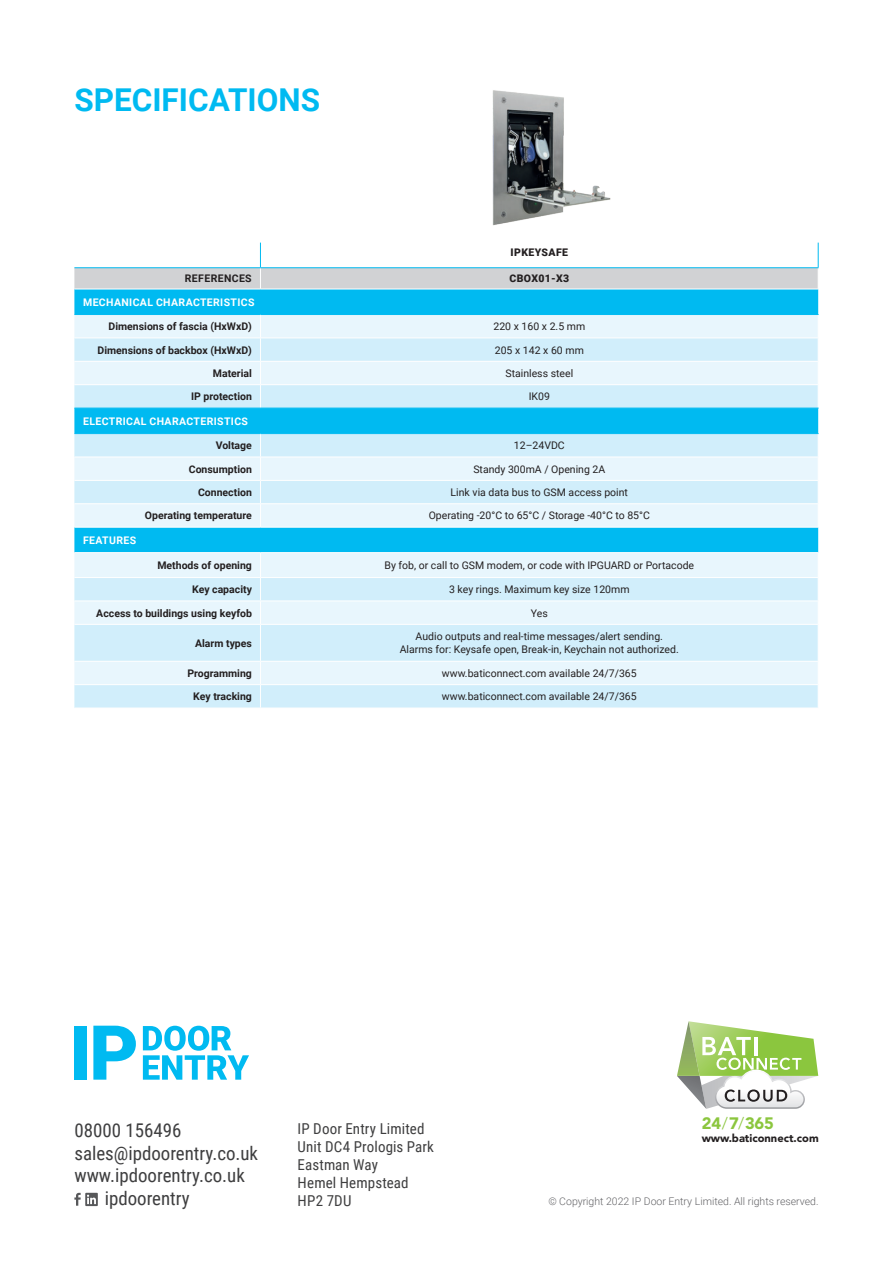
<style>
.page{position:relative;width:893px;height:1263px;background:#fff}
.page>*{position:absolute;margin:0;border:0;box-sizing:border-box;transform-origin:0 0}
.t1{font:700 31.5px "Roboto";color:#00baf1}
.t2{font:18.9px "Roboto Condensed";color:#3e3e3f}
.t3{font:900 16.5px "Avenir LT Std";color:#8bc63e}
.t4{font:15px/18px "Roboto Condensed";letter-spacing:.01em;color:#3e3e3f}
.t5{font:900 11.1px "Avenir LT Std";color:#231f20}
.t6{font:10.5px/12.6px "Roboto";color:#231f20;text-align:center}
.t7{font:700 10.5px "Roboto";color:#231f20}
.t8{font:700 10.5px "Roboto";letter-spacing:.035em;color:#fff}
.t9{font:300 10.5px "Roboto";color:#636366}
.t10{font:900 10.5px "Roboto";letter-spacing:.035em;color:#231f20}
.t11{font:700 10.5px "Roboto";letter-spacing:.035em;color:#231f20}
.s1{font-weight:300}
</style>
<div class="page">
<div style="left:74px;top:290px;width:744px;height:24px;background:#00baf1"></div>
<div style="left:74px;top:315px;width:744px;height:22px;background:#e8f6fd"></div>
<svg style="left:74px;top:339px;width:744px;height:369px;background:#bdeafa"></svg>
<hr style="left:74px;top:361px;width:186px;height:1px;background:#fff">
<hr style="left:260px;top:361px;width:559px;height:1px;background:#fff">
<hr style="left:74px;top:384px;width:186px;height:1px;background:#fff">
<hr style="left:260px;top:384px;width:559px;height:1px;background:#fff">
<svg style="left:260px;top:315px;width:1px;height:93px"></svg>
<hr style="left:74px;top:457px;width:186px;height:1px;background:#fff">
<hr style="left:260px;top:457px;width:559px;height:1px;background:#fff">
<hr style="left:74px;top:503px;width:186px;height:1px;background:#fff">
<hr style="left:260px;top:503px;width:559px;height:1px;background:#fff">
<svg style="left:260px;top:434px;width:1px;height:93px"></svg>
<hr style="left:74px;top:552px;width:186px;height:1px;background:#fff">
<hr style="left:260px;top:552px;width:559px;height:1px;background:#fff">
<hr style="left:74px;top:577px;width:186px;height:1px;background:#fff">
<hr style="left:260px;top:577px;width:559px;height:1px;background:#fff">
<hr style="left:74px;top:600px;width:186px;height:1px;background:#fff">
<hr style="left:260px;top:600px;width:559px;height:1px;background:#fff">
<svg style="left:260px;top:553px;width:1px;height:71px"></svg>
<hr style="left:74px;top:624px;width:186px;height:1px;background:#fff">
<hr style="left:260px;top:624px;width:559px;height:1px;background:#fff">
<hr style="left:260px;top:625px;width:1px;height:36px;background:#fff">
<hr style="left:74px;top:661px;width:186px;height:1px;background:#fff">
<hr style="left:260px;top:661px;width:559px;height:1px;background:#fff">
<hr style="left:74px;top:684px;width:186px;height:1px;background:#fff">
<hr style="left:260px;top:684px;width:559px;height:1px;background:#fff">
<svg style="left:260px;top:662px;width:1px;height:46px"></svg>
<hr style="left:74px;top:480px;width:186px;height:1px;background:#fff">
<hr style="left:260px;top:480px;width:559px;height:1px;background:#fff">
<hr style="left:74px;top:527px;width:186px;height:1px;background:#fff">
<hr style="left:260px;top:527px;width:559px;height:1px;background:#fff">
<svg style="left:74px;top:243px;width:745px;height:46px"></svg>
<hr style="left:74px;top:267px;width:186px;height:1px;background:#00baf1">
<hr style="left:260px;top:267px;width:559px;height:1px;background:#00baf1">
<hr style="left:74px;top:314px;width:186px;height:1px;background:#00baf1">
<hr style="left:260px;top:314px;width:559px;height:1px;background:#00baf1">
<hr style="left:74px;top:408px;width:186px;height:1px;background:#00baf1">
<hr style="left:260px;top:408px;width:559px;height:1px;background:#00baf1">
<hr style="left:74px;top:433px;width:186px;height:1px;background:#00baf1">
<hr style="left:260px;top:433px;width:559px;height:1px;background:#00baf1">
<img style="left:492px;top:90px;width:119px;height:136px">
<svg style="left:74px;top:1193px;width:24px;height:13px"></svg>
<div style="left:74px;top:1026px;width:13px;height:54px;background:#00baf1"></div>
<svg style="left:93px;top:1026px;width:43px;height:54px"></svg>
<svg style="left:143px;top:1026px;width:106px;height:54px"></svg>
<svg style="left:677px;top:1021px;width:141px;height:88px"></svg>
<h1 class="t1" style="left:74px;top:78px;width:247px">SPECIFICATIONS</h1>
<p class="t10" style="left:511px;top:245px;width:59px">IPKEYSAFE</p>
<p class="t11" style="left:185px;top:271px;width:68px">REFERENCES</p>
<p class="t10" style="left:509px;top:271px;width:61px">CBOX01-X3</p>
<p class="t8" style="left:83px;top:295px;width:173px">MECHANICAL CHARACTERISTICS</p>
<p class="t7" style="left:109px;top:319px;width:145px">Dimensions of fascia (HxWxD)</p>
<p class="t6" style="left:493px;top:320px;width:93px">220 x 160 x 2.5 mm</p>
<p class="t7" style="left:98px;top:342px;width:156px">Dimensions of backbox (HxWxD)</p>
<p class="t6" style="left:495px;top:343px;width:91px">205 x 142 x 60 mm</p>
<p class="t7" style="left:213px;top:366px;width:41px">Material</p>
<p class="t6" style="left:505px;top:366px;width:69px">Stainless steel</p>
<p class="t7" style="left:191px;top:389px;width:62px">IP protection</p>
<p class="t6" style="left:529px;top:390px;width:23px">IK09</p>
<p class="t8" style="left:83px;top:414px;width:166px">ELECTRICAL CHARACTERISTICS</p>
<p class="t7" style="left:216px;top:438px;width:38px">Voltage</p>
<p class="t6" style="left:514px;top:439px;width:52px">12–24VDC</p>
<p class="t7" style="left:189px;top:461px;width:65px">Consumption</p>
<p class="t6" style="left:473px;top:462px;width:134px">Standy 300mA / Opening 2A</p>
<p class="t7" style="left:198px;top:485px;width:55px">Connection</p>
<p class="t6" style="left:451px;top:485px;width:179px">Link via data bus to GSM access point</p>
<p class="t7" style="left:145px;top:508px;width:109px">Operating temperature</p>
<p class="t6" style="left:429px;top:509px;width:223px">Operating -20°C to 65°C / Storage -40°C to 85°C</p>
<p class="t8" style="left:83px;top:533px;width:55px">FEATURES</p>
<p class="t7" style="left:157px;top:558px;width:96px">Methods of opening</p>
<p class="t6" style="left:384px;top:559px;width:311px">By fob, or call to GSM modem, or code with IPGUARD or Portacode</p>
<p class="t7" style="left:192px;top:582px;width:61px">Key capacity</p>
<p class="t6" style="left:449px;top:583px;width:182px">3 key rings. Maximum key size 120mm</p>
<p class="t7" style="left:96px;top:605px;width:157px">Access to buildings using keyfob</p>
<p class="t6" style="left:531px;top:606px;width:18px">Yes</p>
<p class="t7" style="left:195px;top:636px;width:58px">Alarm types</p>
<p class="t6" style="left:400px;top:630px;width:281px">Audio outputs and real-time messages/alert sending.<br>Alarms for: Keysafe open, Break-in, Keychain not authorized.</p>
<p class="t7" style="left:187px;top:666px;width:66px">Programming</p>
<p class="t6" style="left:442px;top:666px;width:196px">www.baticonnect.com available 24/7/365</p>
<p class="t7" style="left:193px;top:689px;width:60px">Key tracking</p>
<p class="t6" style="left:442px;top:690px;width:196px">www.baticonnect.com available 24/7/365</p>
<h3 class="t3" style="left:702px;top:1113px;width:74px">24<span class="s1">/</span>7<span class="s1">/</span>365</h3>
<p class="t5" style="left:702px;top:1132px;width:119px">www.baticonnect.com</p>
<h3 class="t4" style="left:298px;top:1119px;width:138px">IP Door Entry Limited<br>Unit DC4 Prologis Park<br>Eastman Way<br>Hemel Hempstead<br>HP2 7DU</h3>
<h2 class="t2" style="left:74px;top:1117px;width:109px">08000 156496</h2>
<h2 class="t2" style="left:74px;top:1139px;width:185px">sales@ipdoorentry.co.uk</h2>
<h2 class="t2" style="left:74px;top:1162px;width:172px">www.ipdoorentry.co.uk</h2>
<h2 class="t2" style="left:105px;top:1185px;width:86px">ipdoorentry</h2>
<p class="t9" style="left:548px;top:1194px;width:272px">© Copyright 2022 IP Door Entry Limited. All rights reserved.</p>
</div>
